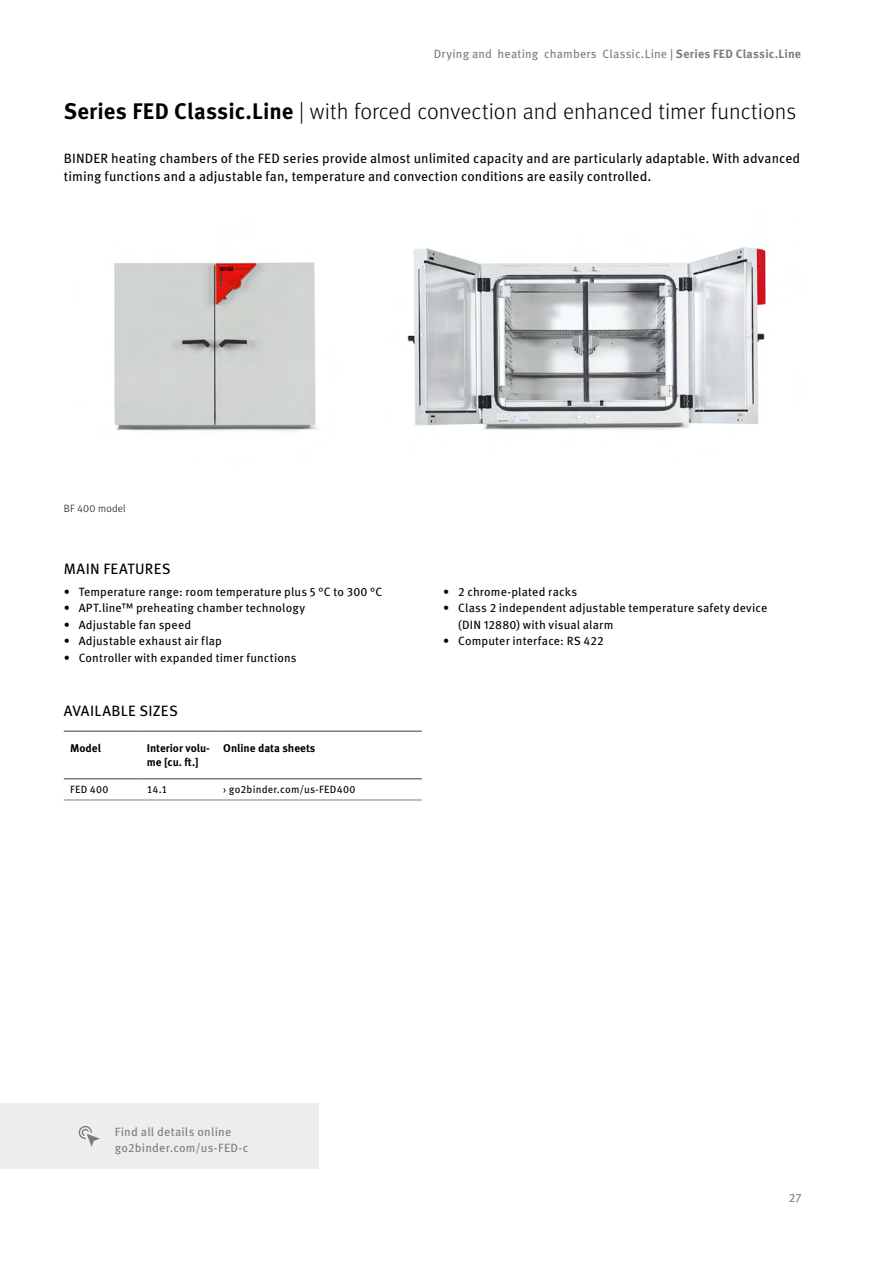
<style>
.page{position:relative;width:893px;height:1263px;background:#fff}
.page>*{position:absolute;margin:0;border:0;box-sizing:border-box;transform-origin:0 0}
.p_heading_level01_se{font:300 22.5px "Meta Pro";color:#000}
.p_heading_level02_st{font:15px "Meta Pro";letter-spacing:.025em;color:#000}
.p_body_std{font:13.5px/18px "Meta Pro";letter-spacing:.005em;color:#000}
.t1{font:12px/16.5px "Meta Pro";letter-spacing:.01em;color:#000}
.p_body_all-details{font:12px "Meta Pro";letter-spacing:.02em;color:#7b7c7e}
.t2{font:700 11.25px/13.5px "Meta Pro";color:#000}
.t3{font:10.5px "Meta Pro";letter-spacing:.02em;color:#000}
.p_body_img_legend{font:300 10.5px "Meta Pro";letter-spacing:.025em;color:#000}
.s1{font-weight:700}
</style>
<div class="page">
<div style="left:0;top:1103px;width:319px;height:66px;background:#eceded"></div>
<svg style="left:79px;top:1126px;width:21px;height:21px"></svg>
<img style="left:114px;top:247px;width:652px;height:184px">
<hr style="left:64px;top:730px;width:76px;height:2px;background:#7b7c7e">
<hr style="left:64px;top:778px;width:76px;height:1px;background:#7b7c7e">
<hr style="left:140px;top:730px;width:77px;height:2px;background:#7b7c7e">
<hr style="left:140px;top:778px;width:77px;height:1px;background:#7b7c7e">
<hr style="left:217px;top:730px;width:205px;height:2px;background:#7b7c7e">
<hr style="left:217px;top:778px;width:205px;height:1px;background:#7b7c7e">
<hr style="left:64px;top:800px;width:76px;height:1px;background:#7b7c7e">
<hr style="left:140px;top:800px;width:77px;height:1px;background:#7b7c7e">
<hr style="left:217px;top:800px;width:205px;height:1px;background:#7b7c7e">
<p class="p_body_all-details" style="left:434px;top:44px;width:369px">Drying and heating chambers Classic.Line | <span class="s1">Series FED Classic.Line</span></p>
<p class="p_heading_level01_se" style="left:64px;top:95px;width:734px"><span class="s1">Series FED Classic.Line</span> | with forced convection and enhanced timer functions</p>
<p class="p_body_std" style="left:64px;top:148px;width:738px">BINDER heating chambers of the FED series provide almost unlimited capacity and are particularly adaptable. With advanced timing functions and a adjustable fan, temperature and convection conditions are easily controlled.</p>
<p class="p_body_img_legend" style="left:64px;top:501px;width:63px">BF 400 model</p>
<p class="p_heading_level02_st" style="left:64px;top:557px;width:108px">MAIN FEATURES</p>
<p class="t1" style="left:64px;top:583px;width:320px">• Temperature range: room temperature plus 5 °C to 300 °C</p>
<p class="t1" style="left:64px;top:599px;width:243px">• APT.line™ preheating chamber technology</p>
<p class="t1" style="left:64px;top:616px;width:129px">• Adjustable fan speed</p>
<p class="t1" style="left:64px;top:632px;width:160px">• Adjustable exhaust air flap</p>
<p class="t1" style="left:64px;top:649px;width:234px">• Controller with expanded timer functions</p>
<p class="p_heading_level02_st" style="left:64px;top:699px;width:116px">AVAILABLE SIZES</p>
<p class="t2" style="left:70px;top:741px;width:32px">Model</p>
<p class="t2" style="left:147px;top:741px;width:65px">Interior volu&shy;me [cu. ft.]</p>
<p class="t2" style="left:223px;top:741px;width:94px">Online data sheets</p>
<p class="t3" style="left:70px;top:782px;width:40px">FED 400</p>
<p class="t3" style="left:147px;top:782px;width:22px">14.1</p>
<p class="t3" style="left:223px;top:782px;width:134px">› go2binder.com/us-FED400</p>
<p class="t1" style="left:443px;top:583px;width:135px">• 2 chrome-plated racks</p>
<p class="t1" style="left:458px;top:599px;width:311px;text-indent:-15px">• Class 2 independent adjustable temperature safety device (DIN 12880) with visual alarm</p>
<p class="t1" style="left:443px;top:632px;width:162px">• Computer interface: RS 422</p>
<p class="p_body_all-details" style="left:115px;top:1122px;width:118px">Find all details online</p>
<p class="p_body_all-details" style="left:115px;top:1139px;width:135px">go2binder.com/us-FED-c</p>
<p class="p_body_all-details" style="left:789px;top:1188px;width:14px">27</p>
</div>
